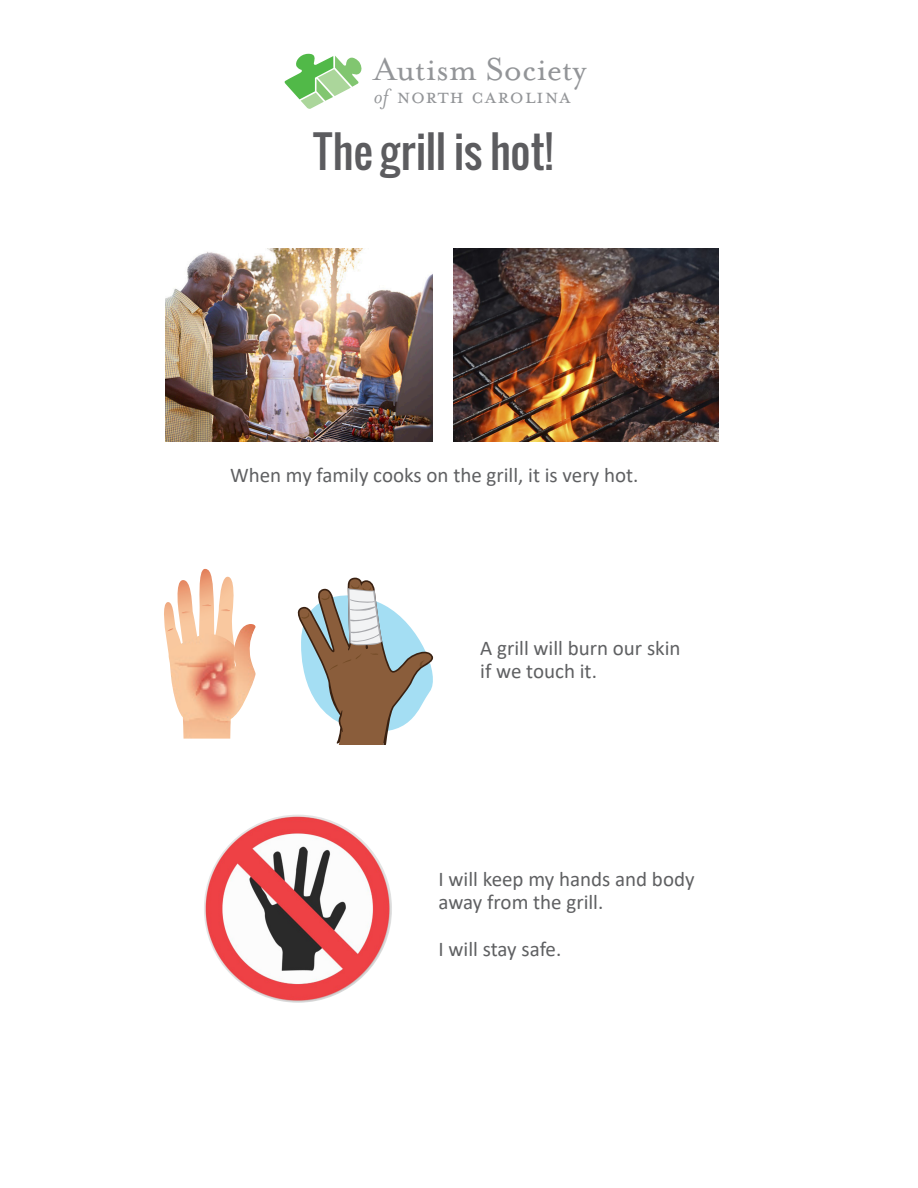
<style>
.page{position:relative;width:918px;height:1188px;background:#fff}
.page>*{position:absolute;margin:0;border:0;box-sizing:border-box;transform-origin:0 0}
.t1{font:43.05px "Oswald";letter-spacing:-.005em;color:#5c5c5f}
.t2{font:36.45px "Mrs Eaves Roman";color:#939598}
.t3{font:23.55px "Mrs Eaves Small Caps";letter-spacing:.04em;color:#939598}
.t4{font:21px/22.5px "Calibri";color:#5f6062}
.s1{font-family:"Mrs Eaves";font-style:italic}
</style>
<div class="page">
<svg style="left:285px;top:53px;width:77px;height:56px"></svg>
<img style="left:165px;top:248px;width:268px;height:193px">
<svg style="left:164px;top:569px;width:70px;height:80px"></svg>
<img style="left:168px;top:624px;width:88px;height:115px">
<img style="left:204px;top:815px;width:188px;height:188px;border-radius:94px">
<img style="left:454px;top:248px;width:265px;height:193px">
<svg style="left:298px;top:578px;width:135px;height:167px"></svg>
<p class="t2" style="left:374px;top:50px;width:214px">Autism Society</p>
<p class="t3" style="left:374px;top:83px;width:199px"><span class="s1">of</span> north carolina</p>
<p class="t1" style="left:314px;top:119px;width:241px">The grill is hot!</p>
<p class="t4" style="left:230px;top:463px;width:410px">When my family cooks on the grill, it is very hot.</p>
<p class="t4" style="left:480px;top:636px;width:202px">A grill will burn our skin if we touch it.</p>
<p class="t4" style="left:439px;top:868px;width:258px">I will keep my hands and body away from the grill.</p>
<p class="t4" style="left:439px;top:938px;width:124px">I will stay safe.</p>
</div>
